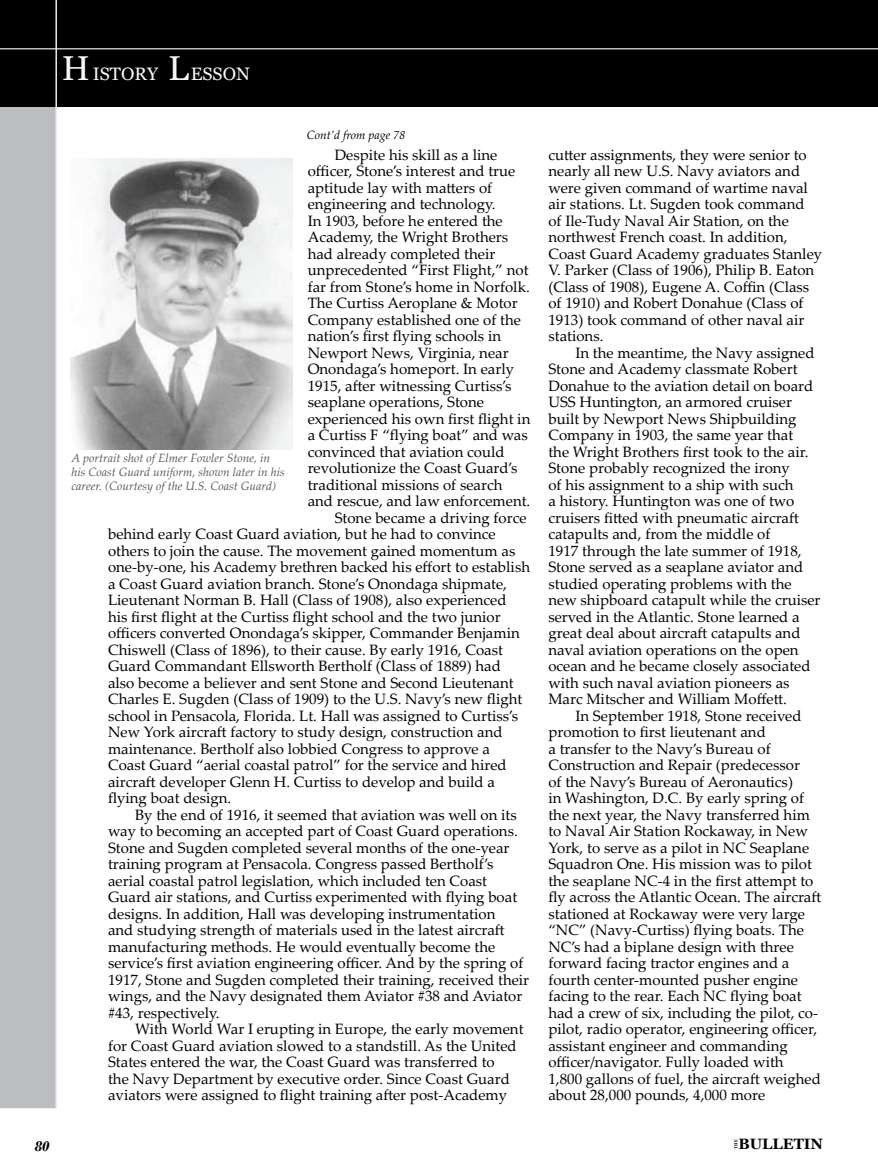
<style>
.page{position:relative;width:878px;height:1175px;background:#fff}
.page>*{position:absolute;margin:0;border:0;box-sizing:border-box;transform-origin:0 0}
.t1{font:18px "Georgia";color:#f7f7f8}
.t2{font:15px/16.5px "Palatino Linotype";color:#000}
.t3{font:700 15px "Georgia";color:#000}
.t4{font:italic 700 15px "Bodoni";color:#000}
.t5{font:italic 12px/14.4px "Palatino Linotype";color:#58595b}
.t6{font:italic 12px "Palatino Linotype";color:#000}
.t7{font:700 4.5px "Times";color:#000;scale:.96 1}
.s1{font-size:34.5px}
</style>
<div class="page">
<div style="left:0;top:107px;width:57px;height:1001px;background:#bcbdc0"></div>
<div style="left:0;top:0;width:878px;height:107px;background:#000"></div>
<hr style="left:0;top:48px;width:878px;height:2px;background:#bcbdc0">
<hr style="left:55px;top:0;width:2px;height:1107px;background:#edebeb">
<img style="left:70px;top:158px;width:222px;height:292px">
<p class="t1" style="left:62px;top:63px;width:189px"><span class="s1">H</span>ISTORY <span class="s1">L</span>ESSON</p>
<p class="t6" style="left:307px;top:126px;width:100px">Cont’d from page 78</p>
<p class="t2" style="left:334px;top:146px;width:164px">Despite his skill as a line</p>
<p class="t2" style="left:308px;top:162px;width:209px">officer, Stone’s interest and true</p>
<p class="t2" style="left:308px;top:179px;width:186px">aptitude lay with matters of</p>
<p class="t2" style="left:308px;top:195px;width:189px">engineering and technology.</p>
<p class="t2" style="left:308px;top:212px;width:197px">In 1903, before he entered the</p>
<p class="t2" style="left:308px;top:228px;width:202px">Academy, the Wright Brothers</p>
<p class="t2" style="left:308px;top:245px;width:189px">had already completed their</p>
<p class="t2" style="left:308px;top:261px;width:222px">unprecedented “First Flight,” not</p>
<p class="t2" style="left:308px;top:278px;width:223px">far from Stone’s home in Norfolk.</p>
<p class="t2" style="left:308px;top:294px;width:211px">The Curtiss Aeroplane &amp; Motor</p>
<p class="t2" style="left:308px;top:311px;width:215px">Company established one of the</p>
<p class="t2" style="left:308px;top:327px;width:195px">nation’s first flying schools in</p>
<p class="t2" style="left:308px;top:344px;width:202px">Newport News, Virginia, near</p>
<p class="t2" style="left:308px;top:360px;width:208px">Onondaga’s homeport. In early</p>
<p class="t2" style="left:308px;top:377px;width:205px">1915, after witnessing Curtiss’s</p>
<p class="t2" style="left:308px;top:393px;width:178px">seaplane operations, Stone</p>
<p class="t2" style="left:308px;top:410px;width:224px">experienced his own first flight in</p>
<p class="t2" style="left:308px;top:426px;width:222px">a Curtiss F “flying boat” and was</p>
<p class="t2" style="left:308px;top:443px;width:198px">convinced that aviation could</p>
<p class="t2" style="left:308px;top:459px;width:211px">revolutionize the Coast Guard’s</p>
<p class="t2" style="left:308px;top:476px;width:196px">traditional missions of search</p>
<p class="t2" style="left:308px;top:492px;width:224px">and rescue, and law enforcement.</p>
<p class="t2" style="left:334px;top:509px;width:193px">Stone became a driving force</p>
<p class="t2" style="left:108px;top:525px;width:389px">behind early Coast Guard aviation, but he had to convince</p>
<p class="t2" style="left:108px;top:542px;width:409px">others to join the cause. The movement gained momentum as</p>
<p class="t2" style="left:108px;top:558px;width:423px">one-by-one, his Academy brethren backed his effort to establish</p>
<p class="t2" style="left:108px;top:575px;width:400px">a Coast Guard aviation branch. Stone’s Onondaga shipmate,</p>
<p class="t2" style="left:108px;top:591px;width:400px">Lieutenant Norman B. Hall (Class of 1908), also experienced</p>
<p class="t2" style="left:108px;top:608px;width:394px">his first flight at the Curtiss flight school and the two junior</p>
<p class="t2" style="left:108px;top:624px;width:413px">officers converted Onondaga’s skipper, Commander Benjamin</p>
<p class="t2" style="left:108px;top:641px;width:396px">Chiswell (Class of 1896), to their cause. By early 1916, Coast</p>
<p class="t2" style="left:108px;top:657px;width:394px">Guard Commandant Ellsworth Bertholf (Class of 1889) had</p>
<p class="t2" style="left:108px;top:674px;width:407px">also become a believer and sent Stone and Second Lieutenant</p>
<p class="t2" style="left:108px;top:690px;width:416px">Charles E. Sugden (Class of 1909) to the U.S. Navy’s new flight</p>
<p class="t2" style="left:108px;top:707px;width:411px">school in Pensacola, Florida. Lt. Hall was assigned to Curtiss’s</p>
<p class="t2" style="left:108px;top:723px;width:396px">New York aircraft factory to study design, construction and</p>
<p class="t2" style="left:108px;top:740px;width:383px">maintenance. Bertholf also lobbied Congress to approve a</p>
<p class="t2" style="left:108px;top:756px;width:400px">Coast Guard “aerial coastal patrol” for the service and hired</p>
<p class="t2" style="left:108px;top:773px;width:388px">aircraft developer Glenn H. Curtiss to develop and build a</p>
<p class="t2" style="left:108px;top:789px;width:125px">flying boat design.</p>
<p class="t2" style="left:135px;top:806px;width:383px">By the end of 1916, it seemed that aviation was well on its</p>
<p class="t2" style="left:108px;top:822px;width:411px">way to becoming an accepted part of Coast Guard operations.</p>
<p class="t2" style="left:108px;top:839px;width:403px">Stone and Sugden completed several months of the one-year</p>
<p class="t2" style="left:108px;top:855px;width:387px">training program at Pensacola. Congress passed Bertholf’s</p>
<p class="t2" style="left:108px;top:872px;width:380px">aerial coastal patrol legislation, which included ten Coast</p>
<p class="t2" style="left:108px;top:888px;width:410px">Guard air stations, and Curtiss experimented with flying boat</p>
<p class="t2" style="left:108px;top:905px;width:389px">designs. In addition, Hall was developing instrumentation</p>
<p class="t2" style="left:108px;top:921px;width:398px">and studying strength of materials used in the latest aircraft</p>
<p class="t2" style="left:108px;top:938px;width:389px">manufacturing methods. He would eventually become the</p>
<p class="t2" style="left:108px;top:954px;width:417px">service’s first aviation engineering officer. And by the spring of</p>
<p class="t2" style="left:108px;top:971px;width:422px">1917, Stone and Sugden completed their training, received their</p>
<p class="t2" style="left:108px;top:987px;width:416px">wings, and the Navy designated them Aviator #38 and Aviator</p>
<p class="t2" style="left:108px;top:1004px;width:113px">#43, respectively.</p>
<p class="t2" style="left:135px;top:1020px;width:390px">With World War I erupting in Europe, the early movement</p>
<p class="t2" style="left:108px;top:1037px;width:410px">for Coast Guard aviation slowed to a standstill. As the United</p>
<p class="t2" style="left:108px;top:1053px;width:388px">States entered the war, the Coast Guard was transferred to</p>
<p class="t2" style="left:108px;top:1070px;width:403px">the Navy Department by executive order. Since Coast Guard</p>
<p class="t2" style="left:108px;top:1086px;width:400px">aviators were assigned to flight training after post-Academy</p>
<p class="t5" style="left:71px;top:450px;width:215px">A portrait shot of Elmer Fowler Stone, in his Coast Guard uniform, shown later in his career. (Courtesy of the U.S. Coast Guard)</p>
<p class="t2" style="left:548px;top:146px;width:275px">cutter assignments, they were senior to nearly all new U.S. Navy aviators and were given command of wartime naval air stations. Lt. Sugden took command<br>of Ile-Tudy Naval Air Station, on the northwest French coast. In addition, Coast Guard Academy graduates Stanley V. Parker (Class of 1906), Philip B. Eaton (Class of 1908), Eugene A. Coffin (Class of 1910) and Robert Donahue (Class of 1913) took command of other naval air stations.</p>
<p class="t2" style="left:548px;top:344px;width:274px;text-indent:27px">In the meantime, the Navy assigned Stone and Academy classmate Robert Donahue to the aviation detail on board USS Huntington, an armored cruiser built by Newport News Shipbuilding Company in 1903, the same year that<br>the Wright Brothers first took to the air.<br>Stone probably recognized the irony<br>of his assignment to a ship with such<br>a history. Huntington was one of two cruisers fitted with pneumatic aircraft catapults and, from the middle of<br>1917 through the late summer of 1918, Stone served as a seaplane aviator and studied operating problems with the new shipboard catapult while the cruiser served in the Atlantic. Stone learned a great deal about aircraft catapults and naval aviation operations on the open ocean and he became closely associated with such naval aviation pioneers as Marc Mitscher and William Moffett.</p>
<p class="t2" style="left:548px;top:707px;width:274px;text-indent:27px">In September 1918, Stone received promotion to first lieutenant and<br>a transfer to the Navy’s Bureau of Construction and Repair (predecessor<br>of the Navy’s Bureau of Aeronautics)<br>in Washington, D.C. By early spring of the next year, the Navy transferred him to Naval Air Station Rockaway, in New York, to serve as a pilot in NC Seaplane Squadron One. His mission was to pilot the seaplane NC-4 in the first attempt to fly across the Atlantic Ocean. The aircraft stationed at Rockaway were very large “NC” (Navy-Curtiss) flying boats. The NC’s had a biplane design with three forward facing tractor engines and a fourth center-mounted pusher engine facing to the rear. Each NC flying boat had a crew of six, including the pilot, co&shy;pilot, radio operator, engineering officer, assistant engineer and commanding officer/navigator. Fully loaded with<br>1,800 gallons of fuel, the aircraft weighed about 28,000 pounds, 4,000 more</p>
<p class="t4" style="left:34px;top:1137px;width:16px">80</p>
<p class="t7" style="left:733px;top:1148px;width:11px;rotate:-90deg">THE</p>
<p class="t3" style="left:738px;top:1135px;width:86px">BULLETIN</p>
</div>
